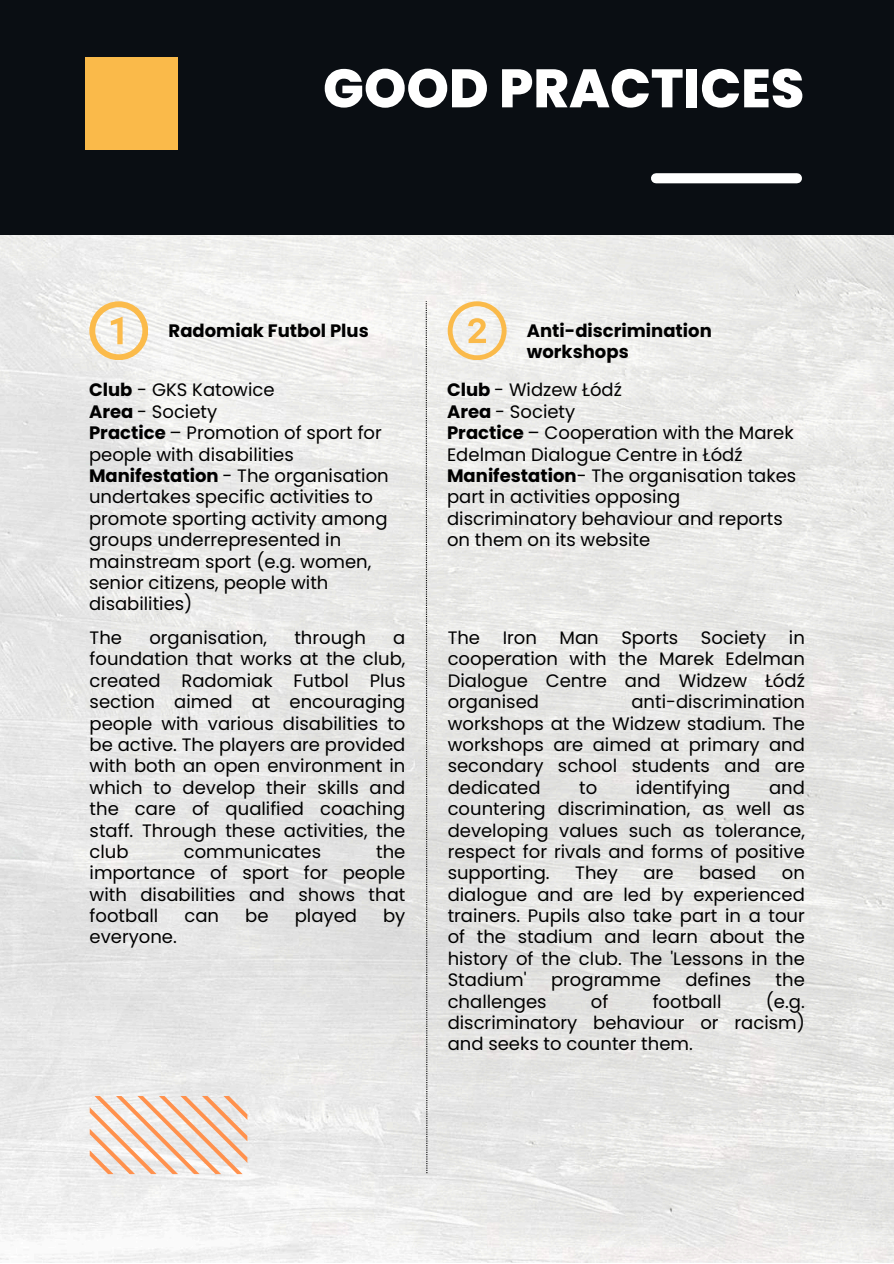
<style>
.page{position:relative;width:894px;height:1264px;background:#fff}
.page>*{position:absolute;margin:0;border:0;box-sizing:border-box;transform-origin:0 0}
.t1{font:800 54px "Poppins";color:#fff}
.t2{font:18px/21.3px "Poppins";color:#000;text-align:justify}
.t3{font:700 18px/21.3px "Poppins";color:#000}
.s1{font-weight:700}
</style>
<div class="page">
<img style="left:0;top:234px;width:893px;height:1028px">
<div style="left:0;top:0;width:893px;height:234px;background:#0a0e13"></div>
<div style="left:655px;top:173px;width:141px;height:10px;background:#fff"></div>
<div style="left:85px;top:57px;width:93px;height:93px;background:#faba4a"></div>
<svg style="left:90px;top:1096px;width:157px;height:78px"></svg>
<svg style="left:425px;top:301px;width:2px;height:872px"></svg>
<svg style="left:89px;top:301px;width:59px;height:59px"></svg>
<svg style="left:447px;top:301px;width:59px;height:59px"></svg>
<h1 class="t1" style="left:323px;top:51px;width:482px">GOOD PRACTICES</h1>
<p class="t3" style="left:168px;top:320px;width:201px">Radomiak Futbol Plus</p>
<p class="t3" style="left:526px;top:320px;width:186px">Anti-discrimination workshops</p>
<p class="t2" style="left:89px;top:379px;width:301px;text-align:left"><span class="s1">Club</span> - GKS Katowice<br><span class="s1">Area</span> - Society<br><span class="s1">Practice</span> – Promotion of sport for people with disabilities<br><span class="s1">Manifestation</span> - The organisation undertakes specific activities to promote sporting activity among groups underrepresented in mainstream sport (e.g. women, senior citizens, people with disabilities)</p>
<p class="t2" style="left:90px;top:627px;width:34px">The</p>
<p class="t2" style="left:149px;top:627px;width:119px">organisation,</p>
<p class="t2" style="left:294px;top:627px;width:73px">through</p>
<p class="t2" style="left:90px;top:627px;width:317px;text-indent:303px">a foundation that works at the club, created Radomiak Futbol Plus section aimed at encouraging people with various disabilities to be active. The players are provided with both an open environment in which to develop their skills and the care of qualified coaching staff. Through these activities, the club</p>
<p class="t2" style="left:184px;top:841px;width:139px">communicates</p>
<p class="t2" style="left:90px;top:841px;width:317px;text-indent:286px">the importance of sport for people with disabilities and shows that football</p>
<p class="t2" style="left:184px;top:905px;width:36px">can</p>
<p class="t2" style="left:245px;top:905px;width:25px">be</p>
<p class="t2" style="left:294px;top:905px;width:64px">played</p>
<p class="t2" style="left:383px;top:905px;width:24px">by</p>
<p class="t2" style="left:90px;top:926px;width:89px">everyone.</p>
<p class="t2" style="left:447px;top:379px;width:350px;text-align:left"><span class="s1">Club</span> - Widzew Łódź<br><span class="s1">Area</span> - Society<br><span class="s1">Practice</span> – Cooperation with the Marek<br>Edelman Dialogue Centre in Łódź<br><span class="s1">Manifestation</span>- The organisation takes part in activities opposing discriminatory behaviour and reports on them on its website</p>
<p class="t2" style="left:447px;top:627px;width:34px">The</p>
<p class="t2" style="left:502px;top:627px;width:36px">Iron</p>
<p class="t2" style="left:559px;top:627px;width:41px">Man</p>
<p class="t2" style="left:621px;top:627px;width:58px">Sports</p>
<p class="t2" style="left:700px;top:627px;width:67px">Society</p>
<p class="t2" style="left:447px;top:627px;width:358px;text-indent:341px">in cooperation with the Marek Edelman Dialogue Centre and Widzew Łódź organised</p>
<p class="t2" style="left:447px;top:691px;width:358px;text-indent:184px">anti-discrimination workshops at the Widzew stadium. The workshops are aimed at primary and secondary school students and are dedicated</p>
<p class="t2" style="left:579px;top:776px;width:20px">to</p>
<p class="t2" style="left:635px;top:776px;width:96px">identifying</p>
<p class="t2" style="left:447px;top:776px;width:358px;text-indent:321px">and countering discrimination, as well as developing values such as tolerance, respect for rivals and forms of positive supporting.</p>
<p class="t2" style="left:575px;top:862px;width:44px">They</p>
<p class="t2" style="left:643px;top:862px;width:32px">are</p>
<p class="t2" style="left:699px;top:862px;width:59px">based</p>
<p class="t2" style="left:447px;top:862px;width:358px;text-indent:334px">on dialogue and are led by experienced trainers. Pupils also take part in a tour of the stadium and learn about the history of the club. The 'Lessons in the Stadium'</p>
<p class="t2" style="left:551px;top:969px;width:111px">programme</p>
<p class="t2" style="left:685px;top:969px;width:67px">defines</p>
<p class="t2" style="left:775px;top:969px;width:31px">the</p>
<p class="t2" style="left:447px;top:990px;width:358px;text-indent:318px">(e.g. discriminatory behaviour or racism) and seeks to counter them.</p>
<p class="t2" style="left:447px;top:990px;width:100px">challenges</p>
<p class="t2" style="left:590px;top:990px;width:19px">of</p>
<p class="t2" style="left:652px;top:990px;width:70px">football</p>
</div>
